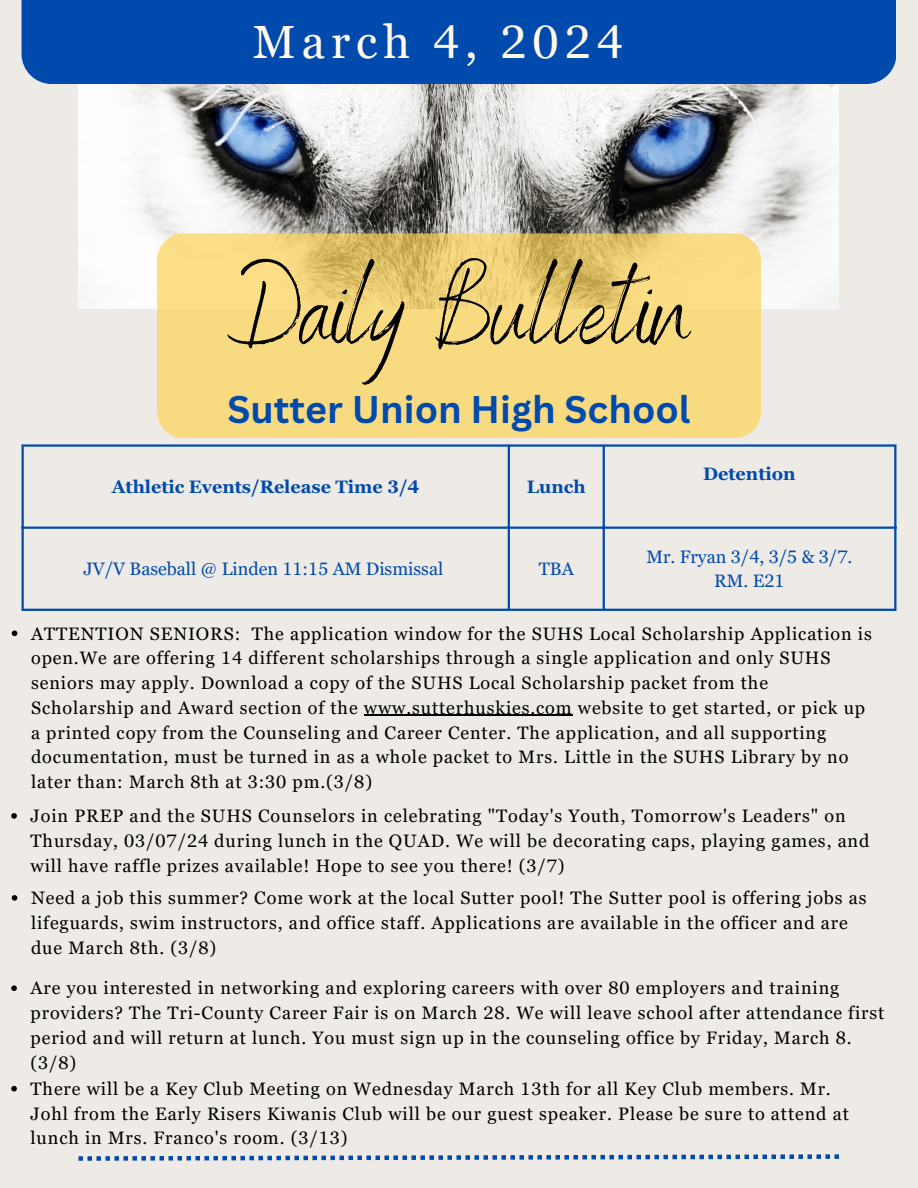
<style>
.page{position:relative;width:918px;height:1188px;background:#eeebe6}
.page>*{position:absolute;margin:0;border:0;box-sizing:border-box;transform-origin:0 0}
.t1{font:105.75px "Benedict";color:#000}
.t2{font:46.65px "Georgia Pro";letter-spacing:.125em;color:#fffaeb}
.t3{font:700 37.5px "Canva Sans";color:#004aad}
.t4{font:18px/24.8px "Georgia Pro";letter-spacing:.05em;color:#000}
.t5{font:18px "Georgia Pro";color:#004aad}
.t6{font:700 18px "Georgia Pro";color:#004aad}
</style>
<div class="page">
<img style="left:78px;top:84px;width:761px;height:224px">
<svg style="left:157px;top:233px;width:604px;height:205px;background:#f3d67c"></svg>
<div style="left:22px;top:0;width:874px;height:84px;background:#004aad"></div>
<svg style="left:78px;top:1154px;width:761px;height:7px"></svg>
<hr style="left:22px;top:447px;width:2px;height:162px;background:#004aad">
<hr style="left:508px;top:447px;width:2px;height:162px;background:#004aad">
<hr style="left:603px;top:447px;width:2px;height:162px;background:#004aad">
<hr style="left:894px;top:447px;width:2px;height:162px;background:#004aad">
<hr style="left:22px;top:444px;width:874px;height:3px;background:#004aad">
<hr style="left:22px;top:527px;width:874px;height:2px;background:#004aad">
<hr style="left:22px;top:609px;width:874px;height:2px;background:#004aad">
<svg style="left:12px;top:631px;width:5px;height:5px"></svg>
<hr style="left:364px;top:715px;width:209px;height:1px;background:#000">
<svg style="left:11px;top:813px;width:6px;height:6px"></svg>
<svg style="left:12px;top:895px;width:5px;height:6px"></svg>
<svg style="left:11px;top:1086px;width:6px;height:5px"></svg>
<svg style="left:11px;top:985px;width:6px;height:6px"></svg>
<p class="t2" style="left:253px;top:16px;width:371px">March 4, 2024</p>
<p class="t1" style="left:228px;top:243px;width:464px">Daily Bulletin</p>
<p class="t3" style="left:227px;top:382px;width:465px">Sutter Union High School</p>
<h2 class="t6" style="left:112px;top:476px;width:309px">Athletic Events/Release Time 3/4</h2>
<h1 class="t6" style="left:527px;top:476px;width:60px">Lunch</h1>
<h3 class="t6" style="left:703px;top:464px;width:94px">Detention</h3>
<p class="t5" style="left:84px;top:558px;width:361px">JV/V Baseball @ Linden 11:15 AM Dismissal</p>
<p class="t5" style="left:539px;top:558px;width:36px">TBA</p>
<p class="t5" style="left:647px;top:546px;width:207px">Mr. Fryan 3/4, 3/5 &amp; 3/7.</p>
<p class="t5" style="left:714px;top:571px;width:72px">RM. E21</p>
<p class="t4" style="left:31px;top:621px;width:842px">ATTENTION SENIORS: The application window for the SUHS Local Scholarship Application is open.We are offering 14 different scholarships through a single application and only SUHS seniors may apply. Download a copy of the SUHS Local Scholarship packet from the Scholarship and Award section of the www.sutterhuskies.com website to get started, or pick up a printed copy from the Counseling and Career Center. The application, and all supporting documentation, must be turned in as a whole packet to Mrs. Little in the SUHS Library by no</p>
<p class="t4" style="left:31px;top:769px;width:343px">later than: March 8th at 3:30 pm.(3/8)</p>
<p class="t4" style="left:31px;top:803px;width:840px">Join PREP and the SUHS Counselors in celebrating "Today's Youth, Tomorrow's Leaders" on<br>Thursday, 03/07/24 during lunch in the QUAD. We will be decorating caps, playing games, and will have raffle prizes available! Hope to see you there! (3/7)</p>
<p class="t4" style="left:31px;top:885px;width:837px">Need a job this summer? Come work at the local Sutter pool! The Sutter pool is offering jobs as lifeguards, swim instructors, and office staff. Applications are available in the officer and are due March 8th. (3/8)</p>
<p class="t4" style="left:31px;top:976px;width:855px">Are you interested in networking and exploring careers with over 80 employers and training providers? The Tri-County Career Fair is on March 28. We will leave school after attendance first period and will return at lunch. You must sign up in the counseling office by Friday, March 8. (3/8)</p>
<p class="t4" style="left:31px;top:1076px;width:820px">There will be a Key Club Meeting on Wednesday March 13th for all Key Club members. Mr.<br>Johl from the Early Risers Kiwanis Club will be our guest speaker. Please be sure to attend at lunch in Mrs. Franco's room. (3/13)</p>
</div>
